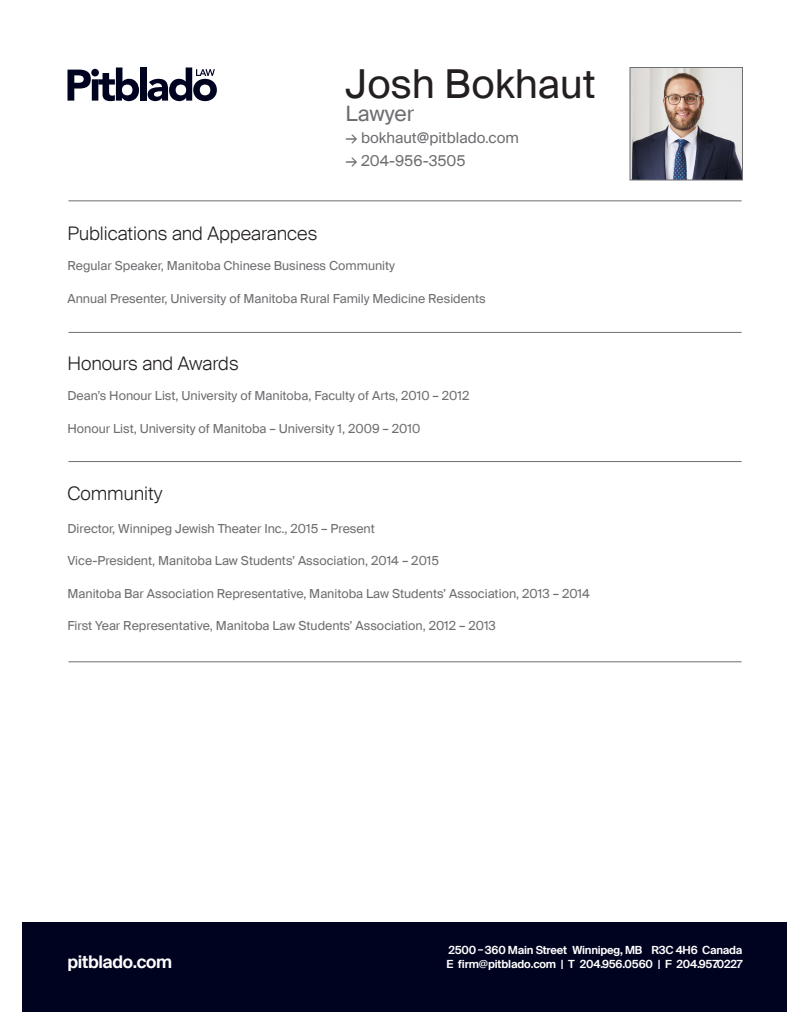
<style>
.page{position:relative;width:810px;height:1035px;background:#fff}
.page>*{position:absolute;margin:0;border:0;box-sizing:border-box;transform-origin:0 0}
.t1{font:40px "Suisse Intl";color:#231f20}
.t2{font:21.25px "Suisse Intl";color:#6d6e71}
.t3{font:300 18.75px "Suisse Intl";color:#231f20}
.t4{font:600 17.5px "Suisse Intl";letter-spacing:-.02em;color:#fff}
.t5{font:15px "Suisse Intl";color:#6d6e71}
.t6{font:12.5px "Suisse Intl";color:#6d6e71}
.t7{font:600 11.25px "Suisse Intl";letter-spacing:-.02em;color:#fff}
</style>
<div class="page">
<div style="left:23px;top:922px;width:765px;height:90px;background:#000320"></div>
<img style="left:632px;top:69px;width:109px;height:109px">
<div style="left:630px;top:67px;width:113px;height:113px;border:1px solid #6d6e71"></div>
<div style="left:140px;top:68px;width:7px;height:33px;background:#000320"></div>
<svg style="left:148px;top:68px;width:69px;height:33px"></svg>
<svg style="left:68px;top:68px;width:71px;height:33px"></svg>
<hr style="left:68px;top:201px;width:674px;height:1px;background:#6d6e71">
<hr style="left:68px;top:332px;width:674px;height:1px;background:#6d6e71">
<hr style="left:68px;top:461px;width:674px;height:1px;background:#6d6e71">
<hr style="left:68px;top:661px;width:674px;height:1px;background:#6d6e71">
<h1 class="t1" style="left:346px;top:69px;width:252px">Josh Bokhaut</h1>
<h2 class="t2" style="left:346px;top:105px;width:70px">Lawyer</h2>
<p class="t5" style="left:346px;top:130px;width:175px">→ bokhaut@pitblado.com</p>
<p class="t5" style="left:346px;top:152px;width:122px">→ 204-956-3505</p>
<h3 class="t3" style="left:68px;top:223px;width:251px">Publications and Appearances</h3>
<p class="t6" style="left:68px;top:261px;width:329px">Regular Speaker, Manitoba Chinese Business Community</p>
<p class="t6" style="left:68px;top:291px;width:420px">Annual Presenter, University of Manitoba Rural Family Medicine Residents</p>
<h3 class="t3" style="left:68px;top:353px;width:173px">Honours and Awards</h3>
<p class="t6" style="left:68px;top:389px;width:403px">Dean’s Honour List, University of Manitoba, Faculty of Arts, 2010 – 2012</p>
<p class="t6" style="left:68px;top:421px;width:354px">Honour List, University of Manitoba – University 1, 2009 – 2010</p>
<h3 class="t3" style="left:68px;top:483px;width:97px">Community</h3>
<p class="t6" style="left:68px;top:521px;width:309px">Director, Winnipeg Jewish Theater Inc., 2015 – Present</p>
<p class="t6" style="left:68px;top:554px;width:373px">Vice-President, Manitoba Law Students’ Association, 2014 – 2015</p>
<p class="t6" style="left:68px;top:586px;width:524px">Manitoba Bar Association Representative, Manitoba Law Students’ Association, 2013 – 2014</p>
<p class="t6" style="left:68px;top:619px;width:430px">First Year Representative, Manitoba Law Students’ Association, 2012 – 2013</p>
<p class="t7" style="left:449px;top:946px;width:295px">2500 – 360 Main Street Winnipeg, MB R3C 4H6 Canada</p>
<h3 class="t4" style="left:67px;top:951px;width:106px">pitblado.com</h3>
<p class="t7" style="left:447px;top:957px;width:297px">E firm@pitblado.com | T 204.956.0560 | F 204.957.0227</p>
</div>
